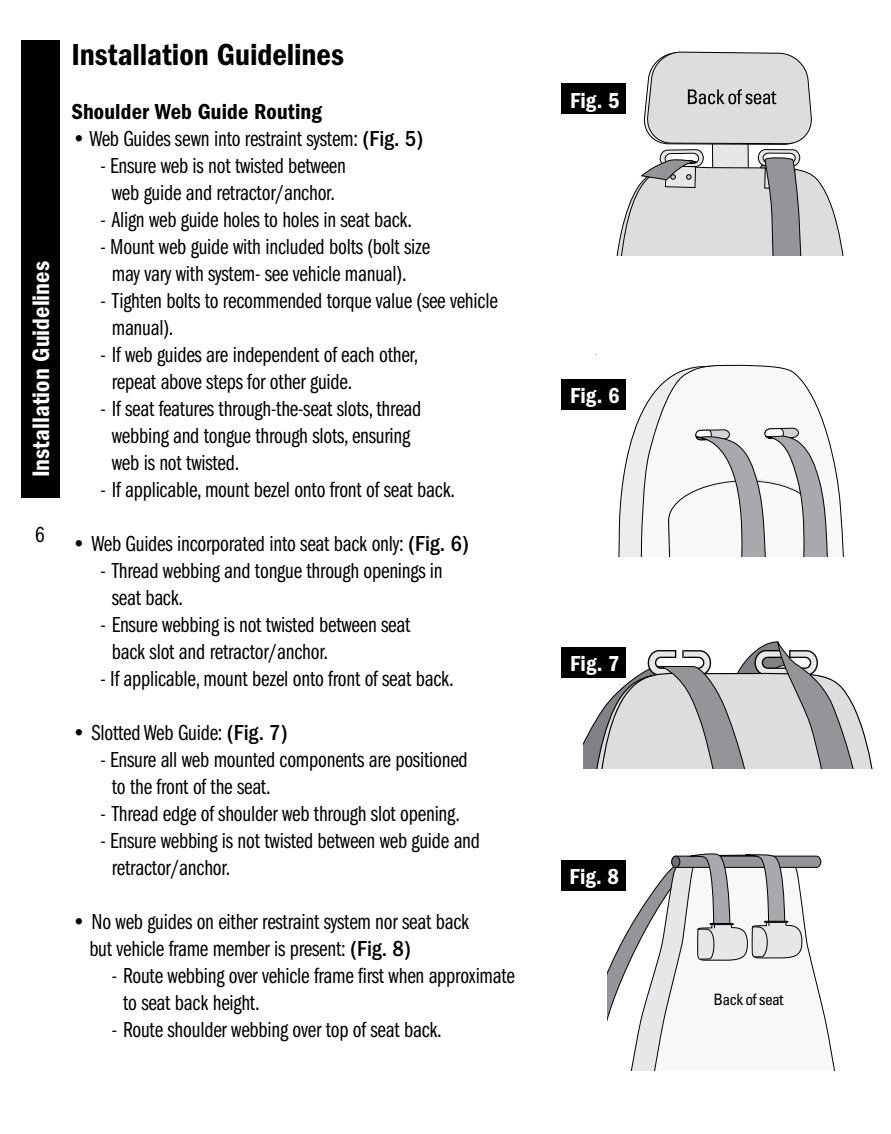
<style>
.page{position:relative;width:891px;height:1134px;background:#fff}
.page>*{position:absolute;margin:0;border:0;box-sizing:border-box;transform-origin:0 0}
.t1{font:600 condensed 31.5px "Franklin Gothic";color:#000}
.t2{font:600 condensed 24.75px "Franklin Gothic";color:#fff}
.t3{font:22.5px/27px "ITC Franklin Gothic Std Bk Cp";letter-spacing:-.01em;color:#000}
.t4{font:600 condensed 22.5px "Franklin Gothic";letter-spacing:.005em;color:#000}
.t5{font:600 condensed 22.5px "Franklin Gothic";letter-spacing:.01em;color:#fff}
.t6{font:condensed 15.75px "Univers";letter-spacing:-.05em;color:#000}
.s1{font-family:"Franklin Gothic";font-weight:800}
.s2{font-family:"ITC Franklin Gothic Std";font-weight:500;font-stretch:condensed}
</style>
<div class="page">
<div style="left:21px;top:40px;width:39px;height:458px;background:#000"></div>
<svg style="left:617px;top:364px;width:227px;height:192px"></svg>
<svg style="left:607px;top:52px;width:237px;height:203px"></svg>
<svg style="left:607px;top:853px;width:228px;height:218px"></svg>
<div style="left:764px;top:921px;width:24px;height:2px;border:1px solid #000"></div>
<svg style="left:583px;top:641px;width:290px;height:127px"></svg>
<div style="left:561px;top:84px;width:65px;height:30px;background:#000"></div>
<div style="left:561px;top:379px;width:65px;height:30px;background:#000"></div>
<div style="left:561px;top:648px;width:65px;height:30px;background:#000"></div>
<div style="left:561px;top:860px;width:65px;height:30px;background:#000"></div>
<p class="t2" style="left:27px;top:477px;width:218px;rotate:-90deg">Installation Guidelines</p>
<p class="t3" style="left:35px;top:521px;width:11px">6</p>
<h1 class="t1" style="left:71px;top:36px;width:274px">Installation Guidelines</h1>
<p class="t4" style="left:71px;top:98px;width:252px">Shoulder Web Guide Routing</p>
<p class="t3" style="left:71px;top:125px;width:353px"><span class="s1">•</span>Web Guides sewn into restraint system: <span class="s2">(Fig. 5)</span></p>
<p class="t3" style="left:101px;top:152px;width:247px;text-align:center">- Ensure web is not twisted between web guide and retractor/anchor.</p>
<p class="t3" style="left:101px;top:206px;width:313px">- Align web guide holes to holes in seat back.</p>
<p class="t3" style="left:101px;top:233px;width:331px;text-align:center">- Mount web guide with included bolts (bolt size may vary with system- see vehicle manual).</p>
<p class="t3" style="left:112px;top:287px;width:387px;text-indent:-11px">- Tighten bolts to recommended torque value (see vehicle manual).</p>
<p class="t3" style="left:112px;top:341px;width:308px;text-indent:-11px">- If web guides are independent of each other, repeat above steps for other guide.</p>
<p class="t3" style="left:112px;top:395px;width:311px;text-indent:-11px">- If seat features through-the-seat slots, thread webbing and tongue through slots, ensuring web is not twisted.</p>
<p class="t3" style="left:101px;top:476px;width:356px">- If applicable, mount bezel onto front of seat back.</p>
<p class="t3" style="left:71px;top:530px;width:399px"><span class="s1">•</span> Web Guides incorporated into seat back only: <span class="s2">(Fig. 6)</span></p>
<p class="t3" style="left:112px;top:557px;width:332px;text-indent:-11px">- Thread webbing and tongue through openings in seat back.</p>
<p class="t3" style="left:112px;top:611px;width:300px;text-indent:-11px">- Ensure webbing is not twisted between seat back slot and retractor/anchor.</p>
<p class="t3" style="left:101px;top:665px;width:355px">- If applicable, mount bezel onto front of seat back.</p>
<p class="t3" style="left:71px;top:719px;width:218px"><span class="s1">•</span> Slotted Web Guide: <span class="s2">(Fig. 7)</span></p>
<p class="t3" style="left:112px;top:746px;width:357px;text-indent:-11px">- Ensure all web mounted components are positioned to the front of the seat.</p>
<p class="t3" style="left:101px;top:800px;width:361px">- Thread edge of shoulder web through slot opening.</p>
<p class="t3" style="left:112px;top:827px;width:370px;text-indent:-11px">- Ensure webbing is not twisted between web guide and retractor/anchor.</p>
<p class="t3" style="left:89px;top:908px;width:381px;text-indent:-18px"><span class="s1">•</span> No web guides on either restraint system nor seat back but vehicle frame member is present: <span class="s2">(Fig. 8)</span></p>
<p class="t3" style="left:123px;top:962px;width:393px;text-indent:-11px">- Route webbing over vehicle frame first when approximate to seat back height.</p>
<p class="t3" style="left:112px;top:1016px;width:332px">- Route shoulder webbing over top of seat back.</p>
<p class="t5" style="left:570px;top:87px;width:51px">Fig. 5</p>
<p class="t5" style="left:570px;top:383px;width:51px">Fig. 6</p>
<p class="t5" style="left:570px;top:651px;width:51px">Fig. 7</p>
<p class="t5" style="left:570px;top:864px;width:51px">Fig. 8</p>
<p class="t6" style="left:714px;top:989px;width:72px">Back of seat</p>
</div>
